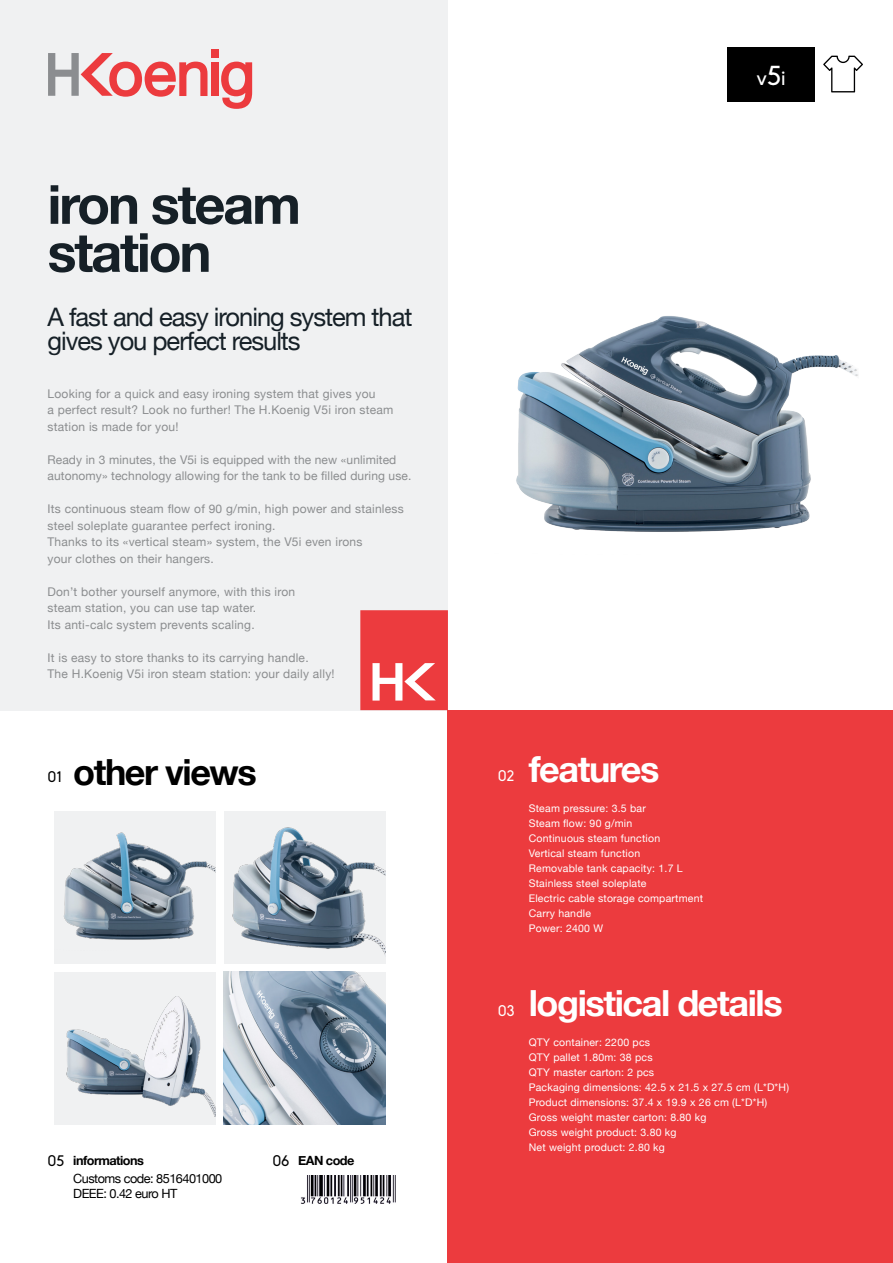
<style>
.page{position:relative;width:893px;height:1263px;background:#fff}
.page>*{position:absolute;margin:0;border:0;box-sizing:border-box;transform-origin:0 0}
.t1{font:700 54px/48px "Helvetica Neue";letter-spacing:-.04em;color:#162027}
.t2{font:700 36px "Helvetica Neue";letter-spacing:-.04em;color:#fff}
.t3{font:700 36px "Helvetica Neue";letter-spacing:-.04em;color:#000}
.t4{font:25.5px/24px "Helvetica Neue";letter-spacing:-.04em;color:#162027}
.t5{font:21px "Biko";color:#fff}
.t6{font:15px "Biko";color:#000}
.t7{font:15px "Biko";color:#fff}
.t8{font:12.75px/18px "Helvetica Neue";letter-spacing:-.04em;color:#000}
.t9{font:700 12.75px "Helvetica Neue";letter-spacing:-.04em;color:#000}
.t10{font:12px/16.5px "Helvetica Neue";letter-spacing:.02em;color:#8b8d8f}
.t11{font:10.5px "Helvetica Neue";letter-spacing:.02em;color:#fff}
.s1{font-size:27px}
.s2{font-weight:700}
</style>
<div class="page">
<div style="left:0;top:0;width:448px;height:710px;background:#f0f1f2"></div>
<div style="left:448px;top:710px;width:445px;height:553px;background:#ec3b3e"></div>
<div style="left:211px;top:49px;width:7px;height:8px;background:#ec3b3e"></div>
<div style="left:211px;top:62px;width:7px;height:34px;background:#ec3b3e"></div>
<svg style="left:48px;top:53px;width:159px;height:44px"></svg>
<svg style="left:221px;top:62px;width:31px;height:47px"></svg>
<div style="left:727px;top:48px;width:88px;height:54px;background:#000"></div>
<svg style="left:360px;top:610px;width:88px;height:100px;background:#ee5355"></svg>
<img style="left:300px;top:1175px;width:96px;height:29px">
<svg style="left:823px;top:56px;width:40px;height:36px"></svg>
<div style="left:54px;top:811px;width:162px;height:152px;background:#f0f1f2"></div>
<img style="left:63px;top:832px;width:153px;height:108px">
<div style="left:54px;top:972px;width:162px;height:152px;background:#f0f1f2"></div>
<img style="left:66px;top:996px;width:150px;height:121px">
<div style="left:224px;top:811px;width:162px;height:152px;background:#f0f1f2"></div>
<img style="left:232px;top:827px;width:154px;height:128px">
<img style="left:224px;top:972px;width:162px;height:152px">
<img style="left:516px;top:316px;width:342px;height:216px">
<p class="t5" style="left:756px;top:66px;width:31px">v<span class="s1">5</span>i</p>
<p class="t1" style="left:48px;top:182px;width:255px">iron steam station</p>
<p class="t4" style="left:48px;top:307px;width:366px">A fast and easy ironing system that gives you perfect results</p>
<p class="t10" style="left:48px;top:386px;width:329px">Looking for a quick and easy ironing system that gives you</p>
<p class="t10" style="left:48px;top:402px;width:347px">a perfect result? Look no further! The H.Koenig V5i iron steam station is made for you!</p>
<p class="t10" style="left:48px;top:452px;width:365px">Ready in 3 minutes, the V5i is equipped with the new «unlimited autonomy» technology allowing for the tank to be filled during use.</p>
<p class="t10" style="left:48px;top:501px;width:358px">Its continuous steam flow of 90 g/min, high power and stainless steel soleplate guarantee perfect ironing.</p>
<p class="t10" style="left:48px;top:534px;width:316px">Thanks to its «vertical steam» system, the V5i even irons</p>
<p class="t10" style="left:48px;top:551px;width:168px">your clothes on their hangers.</p>
<p class="t10" style="left:48px;top:584px;width:249px">Don’t bother yourself anymore, with this iron</p>
<p class="t10" style="left:48px;top:600px;width:210px">steam station, you can use tap water.</p>
<p class="t10" style="left:48px;top:617px;width:209px">Its anti-calc system prevents scaling.</p>
<p class="t10" style="left:48px;top:650px;width:263px">It is easy to store thanks to its carrying handle.</p>
<p class="t10" style="left:48px;top:666px;width:289px">The H.Koenig V5i iron steam station: your daily ally!</p>
<p class="t3" style="left:73px;top:743px;width:185px">other views</p>
<p class="t6" style="left:48px;top:769px;width:16px">01</p>
<p class="t7" style="left:498px;top:768px;width:18px">02</p>
<p class="t2" style="left:529px;top:741px;width:132px">features</p>
<p class="t11" style="left:529px;top:800px;width:119px">Steam pressure: 3.5 bar</p>
<p class="t11" style="left:529px;top:815px;width:105px">Steam flow: 90 g/min</p>
<p class="t11" style="left:529px;top:830px;width:133px">Continuous steam function</p>
<p class="t11" style="left:529px;top:845px;width:113px">Vertical steam function</p>
<p class="t11" style="left:529px;top:860px;width:155px">Removable tank capacity: 1.7 L</p>
<p class="t11" style="left:529px;top:875px;width:119px">Stainless steel soleplate</p>
<p class="t11" style="left:529px;top:890px;width:176px">Electric cable storage compartment</p>
<p class="t11" style="left:529px;top:905px;width:64px">Carry handle</p>
<p class="t11" style="left:529px;top:920px;width:76px">Power: 2400 W</p>
<p class="t6" style="left:48px;top:1152px;width:18px">05</p>
<p class="t6" style="left:272px;top:1152px;width:18px">06</p>
<p class="t8" style="left:73px;top:1152px;width:151px"><span class="s2">informations<br></span>Customs code: 8516401000</p>
<p class="t8" style="left:73px;top:1185px;width:106px">DEEE: 0.42 euro HT</p>
<p class="t9" style="left:298px;top:1150px;width:58px">EAN code</p>
<p class="t7" style="left:498px;top:1002px;width:18px">03</p>
<p class="t2" style="left:529px;top:975px;width:255px">logistical details</p>
<p class="t11" style="left:529px;top:1035px;width:123px">QTY container: 2200 pcs</p>
<p class="t11" style="left:529px;top:1050px;width:125px">QTY pallet 1.80m: 38 pcs</p>
<p class="t11" style="left:529px;top:1065px;width:127px">QTY master carton: 2 pcs</p>
<p class="t11" style="left:529px;top:1080px;width:262px">Packaging dimensions: 42.5 x 21.5 x 27.5 cm (L*D*H)</p>
<p class="t11" style="left:529px;top:1095px;width:240px">Product dimensions: 37.4 x 19.9 x 26 cm (L*D*H)</p>
<p class="t11" style="left:529px;top:1110px;width:179px">Gross weight master carton: 8.80 kg</p>
<p class="t11" style="left:529px;top:1125px;width:149px">Gross weight product: 3.80 kg</p>
<p class="t11" style="left:529px;top:1140px;width:138px">Net weight product: 2.80 kg</p>
</div>
